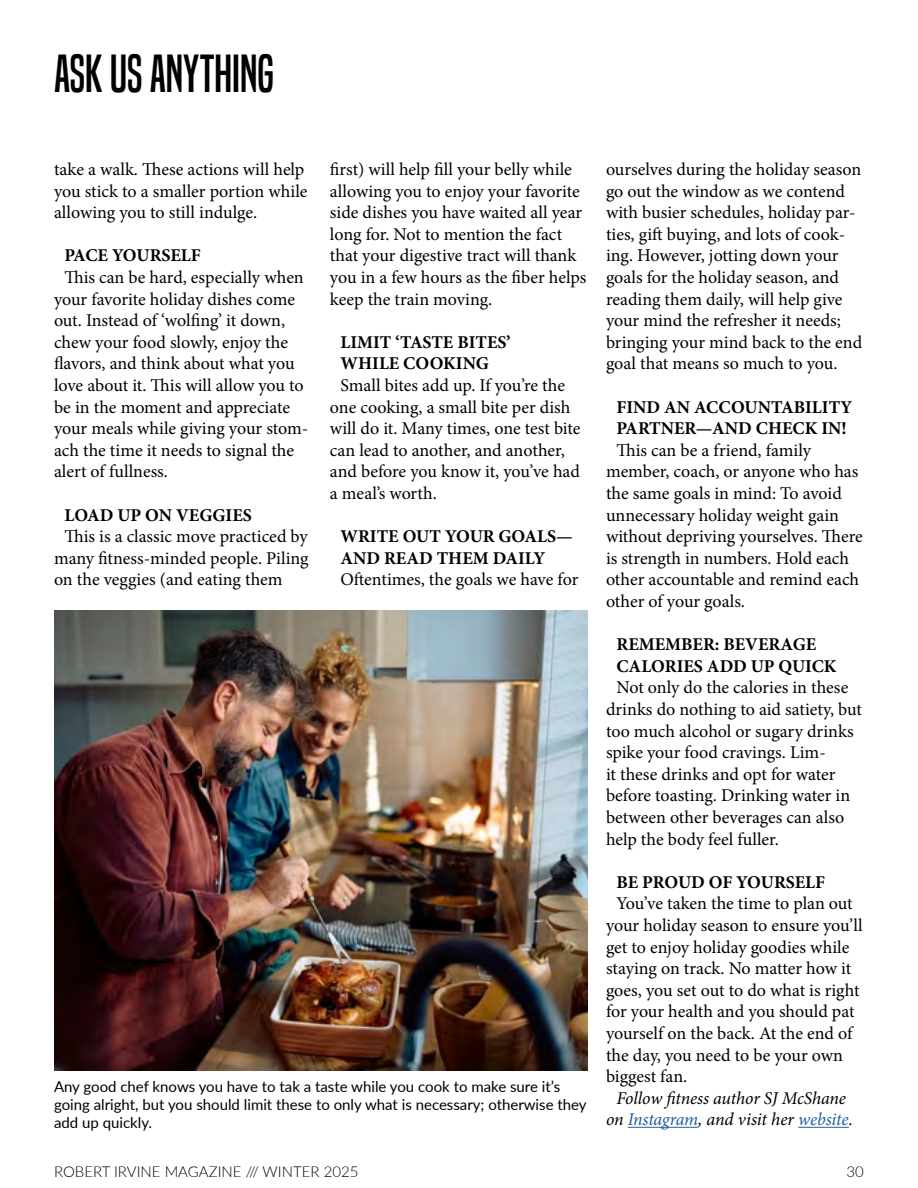
<style>
.page{position:relative;width:918px;height:1188px;background:#fff}
.page>*{position:absolute;margin:0;border:0;box-sizing:border-box;transform-origin:0 0}
.t1{font:49.5px "Built Titling Rg";color:#000}
.t2{font:18px/21.6px "Minion Pro";letter-spacing:-.005em;color:#000}
.t3{font:700 18px/21.6px "Minion Pro";color:#000}
.t4{font:italic 18px/21.6px "Minion Pro";letter-spacing:-.01em;color:#000;text-align:center}
.t5{font:15px/18px "Lato";color:#000}
.t6{font:300 15px "Lato";color:#000}
.s1{color:#215e9e}
</style>
<div class="page">
<hr style="left:628px;top:1127px;width:70px;height:1px;background:#215e9e">
<hr style="left:798px;top:1127px;width:51px;height:1px;background:#215e9e">
<img style="left:54px;top:610px;width:534px;height:461px">
<h1 class="t1" style="left:54px;top:44px;width:221px">ASK US ANYTHING</h1>
<p class="t2" style="left:54px;top:159px;width:255px">take a walk. These actions will help you stick to a smaller portion while allowing you to still indulge.</p>
<p class="t3" style="left:64px;top:245px;width:138px">PACE YOURSELF</p>
<p class="t2" style="left:54px;top:267px;width:256px;text-indent:10px">This can be hard, especially when your favorite holiday dishes come out. Instead of ‘wolfing’ it down, chew your food slowly, enjoy the flavors, and think about what you love about it. This will allow you to be in the moment and appreciate your meals while giving your stom&shy;ach the time it needs to signal the alert of fullness.</p>
<p class="t3" style="left:64px;top:504px;width:189px">LOAD UP ON VEGGIES</p>
<p class="t2" style="left:54px;top:526px;width:256px;text-align:justify;text-indent:10px">This is a classic move practiced by many fitness-minded people. Piling on the veggies (and eating them</p>
<p class="t2" style="left:330px;top:159px;width:258px">first) will help fill your belly while allowing you to enjoy your favorite side dishes you have waited all year long for. Not to mention the fact that your digestive tract will thank you in a few hours as the fiber helps keep the train moving.</p>
<p class="t3" style="left:340px;top:331px;width:172px">LIMIT ‘TASTE BITES’<br>WHILE COOKING</p>
<p class="t2" style="left:330px;top:375px;width:252px;text-indent:10px">Small bites add up. If you’re the one cooking, a small bite per dish will do it. Many times, one test bite can lead to another, and another, and before you know it, you’ve had a meal’s worth.</p>
<p class="t3" style="left:340px;top:526px;width:234px">WRITE OUT YOUR GOALS—<br>AND READ THEM DAILY</p>
<p class="t2" style="left:340px;top:569px;width:239px">Oftentimes, the goals we have for</p>
<p class="t5" style="left:54px;top:1077px;width:534px">Any good chef knows you have to tak a taste while you cook to make sure it’s going alright, but you should limit these to only what is necessary; otherwise they add up quickly.</p>
<p class="t2" style="left:606px;top:159px;width:258px">ourselves during the holiday season go out the window as we contend with busier schedules, holiday par&shy;ties, gift buying, and lots of cook&shy;ing. However, jotting down your goals for the holiday season, and reading them daily, will help give your mind the refresher it needs; bringing your mind back to the end goal that means so much to you.</p>
<p class="t3" style="left:616px;top:396px;width:237px">FIND AN ACCOUNTABILITY<br>PARTNER—AND CHECK IN!</p>
<p class="t2" style="left:606px;top:439px;width:258px;text-indent:10px">This can be a friend, family member, coach, or anyone who has the same goals in mind: To avoid unnecessary holiday weight gain without depriving yourselves. There is strength in numbers. Hold each other accountable and remind each other of your goals.</p>
<p class="t3" style="left:616px;top:634px;width:222px">REMEMBER: BEVERAGE<br>CALORIES ADD UP QUICK</p>
<p class="t2" style="left:606px;top:677px;width:258px;text-indent:10px">Not only do the calories in these drinks do nothing to aid satiety, but too much alcohol or sugary drinks spike your food cravings. Lim-<br>it these drinks and opt for water before toasting. Drinking water in between other beverages can also help the body feel fuller.</p>
<p class="t3" style="left:616px;top:871px;width:210px">BE PROUD OF YOURSELF</p>
<p class="t2" style="left:606px;top:893px;width:258px;text-indent:10px">You’ve taken the time to plan out your holiday season to ensure you’ll get to enjoy holiday goodies while staying on track. No matter how it goes, you set out to do what is right for your health and you should pat yourself on the back. At the end of the day, you need to be your own biggest fan.</p>
<p class="t4" style="left:606px;top:1087px;width:249px">Follow fitness author SJ McShane on <span class="s1">Instagram</span>, and visit her <span class="s1">website</span>.</p>
<p class="t6" style="left:54px;top:1161px;width:306px">ROBERT IRVINE MAGAZINE /// WINTER 2025</p>
<p class="t6" style="left:847px;top:1161px;width:19px">30</p>
</div>
